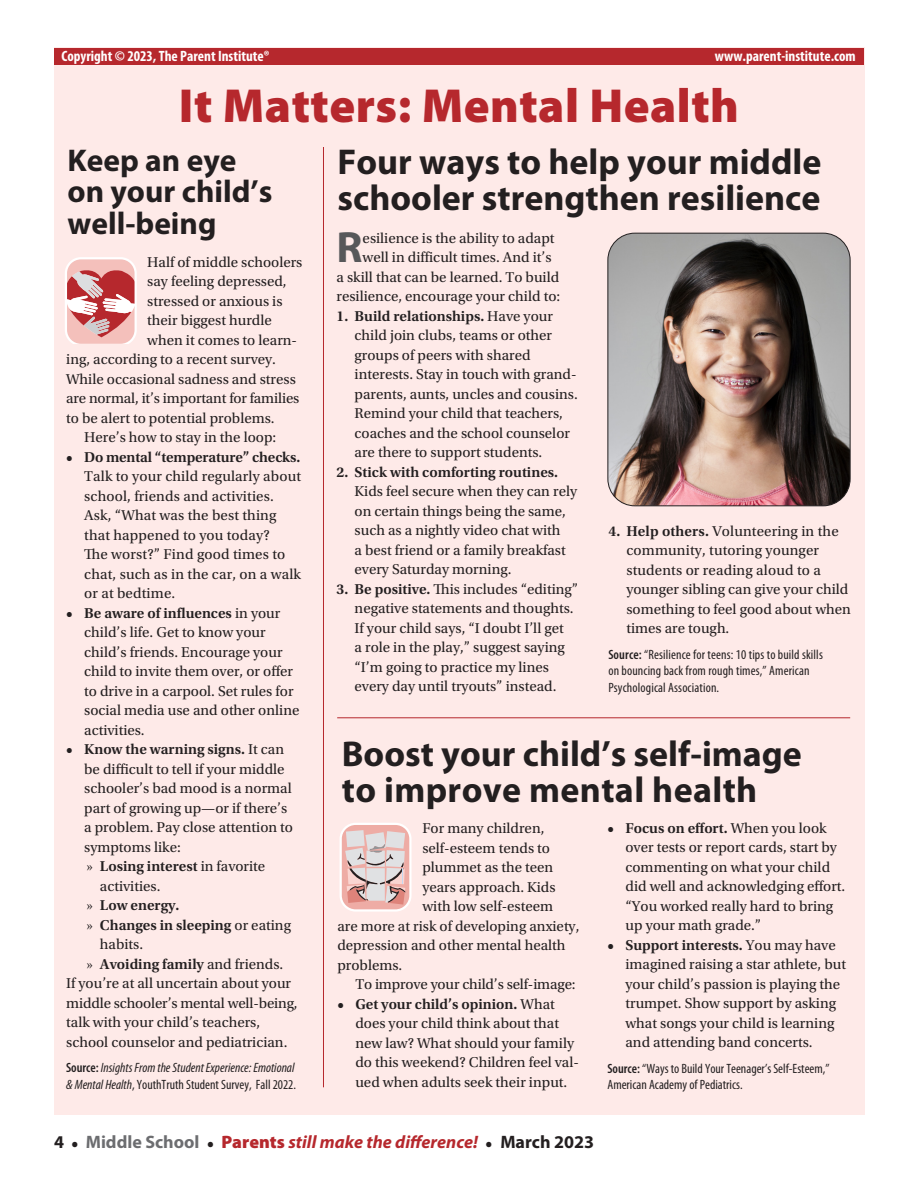
<style>
.page{position:relative;width:918px;height:1188px;background:#fff}
.page>*{position:absolute;margin:0;border:0;box-sizing:border-box;transform-origin:0 0}
.t1{font:900 48px "Myriad Pro";letter-spacing:.01em;color:#b6282d}
.t2{font:700 43.95px "Myriad Pro";color:#57585a}
.t3{font:700 36px/36px "Myriad Pro";color:#231f20}
.t4{font:700 31.5px/31.5px "Myriad Pro";color:#231f20}
.t5{font:italic 700 18px "Myriad Pro";color:#b6282d}
.t6{font:15px/19.5px "Utopia Std";color:#231f20}
.t7{font:600 15px "Utopia Std";color:#231f20}
.t8{font:700 condensed 15px "Myriad Pro";color:#fff}
.t9{font:condensed 13.5px/16.5px "Myriad Pro";letter-spacing:.01em;color:#231f20}
.t10{font:italic condensed 13.5px/16.5px "Myriad Pro";color:#231f20}
.s1{font-weight:600}
.s2{font-weight:400}
.s3{font-family:"Minion Pro";font-weight:400}
.s4{font-weight:600;font-style:normal}
.s5{font-style:normal}
.s6{font-style:normal;color:#231f20}
.s7{font-family:"Utopia Std";font-style:normal;font-size:15px;color:#231f20}
.s8{font-style:normal;color:#6c6d70}
.s9{font-weight:900;font-style:normal}
</style>
<div class="page">
<div style="left:54px;top:48px;width:810px;height:1067px;background:#feeae8"></div>
<hr style="left:337px;top:717px;width:513px;height:1px;background:#b6282d">
<hr style="left:323px;top:147px;width:1px;height:940px;background:#b6282d">
<svg style="left:65px;top:257px;width:72px;height:86px;background:#de9d9d"></svg>
<svg style="left:340px;top:823px;width:72px;height:89px;background:#e0c4c1"></svg>
<div style="left:54px;top:49px;width:810px;height:16px;background:#b6282d"></div>
<img style="left:608px;top:233px;width:242px;height:273px">
<div style="left:608px;top:233px;width:242px;height:273px;border:1px solid #231f20;border-radius:27px"></div>
<p class="t8" style="left:62px;top:46px;width:210px">Copyright © 2023, The Parent Institute®</p>
<p class="t8" style="left:715px;top:46px;width:142px">www.parent-institute.com</p>
<h1 class="t1" style="left:179px;top:73px;width:562px">It Matters: Mental Health</h1>
<h3 class="t3" style="left:338px;top:143px;width:485px">Four ways to help your middle schooler strengthen resilience</h3>
<h2 class="t2" style="left:337px;top:219px;width:28px">R</h2>
<p class="t6" style="left:363px;top:229px;width:193px">esilience is the ability to adapt</p>
<h3 class="t4" style="left:68px;top:143px;width:206px">Keep an eye on your child’s well-being</h3>
<p class="t6" style="left:363px;top:248px;width:190px">well in difficult times. And it’s</p>
<p class="t6" style="left:337px;top:268px;width:224px">a skill that can be learned. To build</p>
<p class="t6" style="left:337px;top:287px;width:225px">resilience, encourage your child to:</p>
<p class="t6" style="left:355px;top:307px;width:225px;text-indent:-18px"><span class="s1">1. Build relationships.</span> Have your child join clubs, teams or other groups of peers with shared interests. Stay in touch with grand&shy;parents, aunts, uncles and cousins.<br>Remind your child that teachers, coaches and the school counselor are there to support students.</p>
<p class="t7" style="left:337px;top:464px;width:223px">2. Stick with comforting routines.</p>
<p class="t6" style="left:355px;top:482px;width:224px">Kids feel secure when they can rely on certain things being the same, such as a nightly video chat with<br>a best friend or a family breakfast every Saturday morning.</p>
<p class="t6" style="left:355px;top:580px;width:225px;text-indent:-18px"><span class="s1">3. Be positive.</span> This includes “editing” negative statements and thoughts.<br>If your child says, “I doubt I’ll get<br>a role in the play,” suggest saying “I’m going to practice my lines every day until tryouts” instead.</p>
<p class="t6" style="left:147px;top:252px;width:157px">Half of middle schoolers</p>
<p class="t6" style="left:147px;top:272px;width:141px">say feeling depressed,</p>
<p class="t6" style="left:147px;top:291px;width:137px">stressed or anxious is</p>
<p class="t6" style="left:147px;top:311px;width:126px">their biggest hurdle</p>
<p class="t6" style="left:147px;top:330px;width:151px">when it comes to learn-</p>
<p class="t6" style="left:66px;top:350px;width:211px">ing, according to a recent survey.</p>
<p class="t6" style="left:66px;top:369px;width:231px">While occasional sadness and stress</p>
<p class="t6" style="left:66px;top:389px;width:235px">are normal, it’s important for families</p>
<p class="t6" style="left:66px;top:408px;width:210px">to be alert to potential problems.</p>
<p class="t6" style="left:84px;top:428px;width:194px">Here’s how to stay in the loop:</p>
<p class="t7" style="left:66px;top:448px;width:236px">• Do mental “temperature” checks.</p>
<p class="t6" style="left:84px;top:467px;width:218px">Talk to your child regularly about school, friends and activities.<br>Ask, “What was the best thing that happened to you today?<br>The worst?” Find good times to chat, such as in the car, on a walk or at bedtime.</p>
<p class="t6" style="left:84px;top:603px;width:217px;text-indent:-18px"><span class="s1">• Be aware of influences</span> in your child’s life. Get to know your child’s friends. Encourage your child to invite them over, or offer to drive in a carpool. Set rules for social media use and other online activities.</p>
<p class="t7" style="left:66px;top:741px;width:219px">• Know the warning signs. <span class="s2">It can</span></p>
<p class="t6" style="left:84px;top:759px;width:202px">be difficult to tell if your middle</p>
<p class="t6" style="left:84px;top:779px;width:209px">schooler’s bad mood is a normal</p>
<p class="t6" style="left:84px;top:798px;width:205px">part of growing up—or if there’s</p>
<p class="t6" style="left:84px;top:818px;width:210px">a problem. Pay close attention to</p>
<p class="t6" style="left:84px;top:837px;width:98px">symptoms like:</p>
<p class="t7" style="left:86px;top:858px;width:180px"><span class="s3">»</span> Losing interest <span class="s2">in favorite</span></p>
<p class="t6" style="left:100px;top:876px;width:62px">activities.</p>
<p class="t7" style="left:86px;top:897px;width:95px"><span class="s3">»</span> Low energy.</p>
<p class="t7" style="left:86px;top:916px;width:206px"><span class="s3">»</span> Changes in sleeping <span class="s2">or eating</span></p>
<p class="t6" style="left:100px;top:935px;width:45px">habits.</p>
<p class="t7" style="left:86px;top:955px;width:198px"><span class="s3">»</span> Avoiding family <span class="s2">and friends.</span></p>
<p class="t6" style="left:66px;top:974px;width:226px">If you’re at all uncertain about your</p>
<p class="t6" style="left:66px;top:993px;width:233px">middle schooler’s mental well-being,</p>
<p class="t6" style="left:66px;top:1013px;width:195px">talk with your child’s teachers,</p>
<p class="t6" style="left:66px;top:1032px;width:223px">school counselor and pediatrician.</p>
<p class="t10" style="left:66px;top:1059px;width:231px"><span class="s4">Source:</span> Insights From the Student Experience: Emotional &amp; Mental Health<span class="s5">, YouthTruth Student Survey, Fall 2022.</span></p>
<p class="t6" style="left:626px;top:521px;width:226px;text-indent:-18px"><span class="s1">4. Help others.</span> Volunteering in the community, tutoring younger students or reading aloud to a younger sibling can give your child something to feel good about when times are tough.</p>
<p class="t9" style="left:608px;top:646px;width:216px"><span class="s1">Source:</span> “Resilience for teens: 10 tips to build skills on bouncing back from rough times,” American<br>Psychological Association.</p>
<h3 class="t3" style="left:342px;top:735px;width:462px">Boost your child’s self-image to improve mental health</h3>
<p class="t6" style="left:422px;top:819px;width:124px">For many children,</p>
<p class="t6" style="left:422px;top:838px;width:129px">self-esteem tends to</p>
<p class="t6" style="left:422px;top:858px;width:132px">plummet as the teen</p>
<p class="t6" style="left:422px;top:877px;width:135px">years approach. Kids</p>
<p class="t6" style="left:422px;top:897px;width:132px">with low self-esteem</p>
<p class="t6" style="left:337px;top:916px;width:244px">are more at risk of developing anxiety,</p>
<p class="t6" style="left:337px;top:936px;width:230px">depression and other mental health</p>
<p class="t6" style="left:337px;top:955px;width:66px">problems.</p>
<p class="t6" style="left:355px;top:975px;width:222px">To improve your child’s self-image:</p>
<p class="t6" style="left:355px;top:994px;width:225px;text-indent:-18px"><span class="s1">• Get your child’s opinion.</span> What does your child think about that new law? What should your family do this weekend? Children feel val&shy;ued when adults seek their input.</p>
<p class="t6" style="left:626px;top:818px;width:221px;text-indent:-18px"><span class="s1">• Focus on effort.</span> When you look over tests or report cards, start by commenting on what your child did well and acknowledging effort. “You worked really hard to bring up your math grade.”</p>
<p class="t6" style="left:626px;top:935px;width:222px;text-indent:-18px"><span class="s1">• Support interests.</span> You may have imagined raising a star athlete, but your child’s passion is playing the trumpet. Show support by asking what songs your child is learning and attending band concerts.</p>
<p class="t9" style="left:608px;top:1060px;width:224px"><span class="s1">Source:</span> “Ways to Build Your Teenager’s Self-Esteem,”<br>American Academy of Pediatrics.</p>
<p class="t5" style="left:54px;top:1130px;width:542px"><span class="s6">4</span> <span class="s7">•</span> <span class="s8">Middle School</span> <span class="s7">•</span> <span class="s9">Parents</span> still make the difference! <span class="s7">•</span> <span class="s6">March 2023</span></p>
</div>
